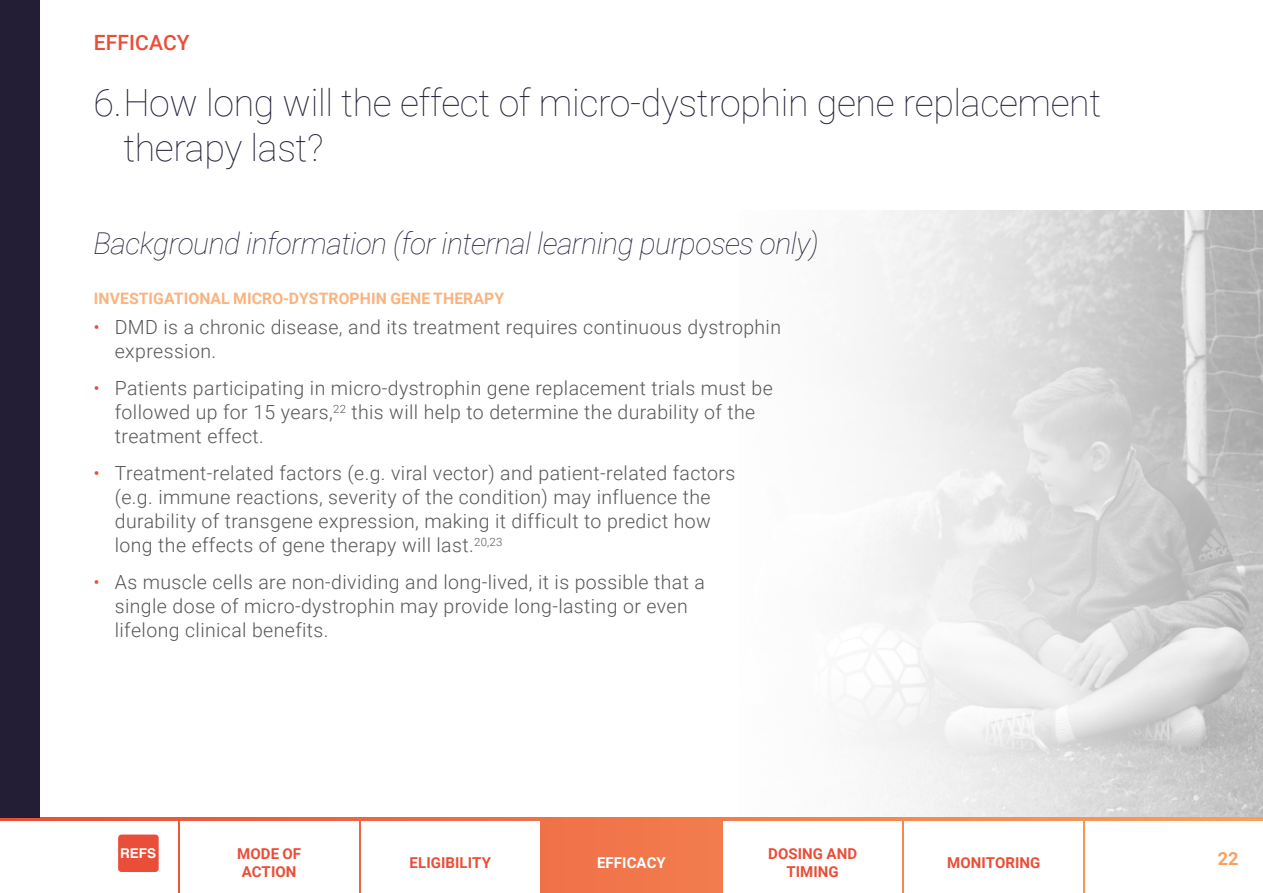
<style>
.page{position:relative;width:1263px;height:893px;background:#fff}
.page>*{position:absolute;margin:0;border:0;box-sizing:border-box;transform-origin:0 0}
.t1{font:100 37.5px/45px "Roboto";letter-spacing:-.01em;color:#231d35}
.t2{font:italic 100 30px "Roboto";letter-spacing:-.02em;color:#231d35}
.t3{font:500 21px "Roboto";letter-spacing:.005em;color:#e94e38}
.t4{font:300 19.5px/24px "Roboto";letter-spacing:.02em;color:#575756}
.t5{font:700 18px "Roboto";color:#f9a05e}
.t6{font:700 15.75px "Roboto";letter-spacing:.005em;color:#fab37e}
.t7{font:700 15px/18px "Roboto";letter-spacing:.005em;color:#e94e38;text-align:center}
.t8{font:700 15px "Roboto";letter-spacing:.005em;color:#fff}
.t9{font:700 13.5px "Helvetica";color:#fff}
.s1{color:#e94e38}
</style>
<div class="page">
<img style="left:860px;top:211px;width:403px;height:606px">
<div style="left:0;top:817px;width:1263px;height:76px;background:linear-gradient(to right,#e94e39,#f99f5e)"></div>
<div style="left:0;top:821px;width:177px;height:72px;background:#fff"></div>
<div style="left:1086px;top:821px;width:177px;height:72px;background:#fff"></div>
<div style="left:180px;top:821px;width:178px;height:72px;background:#fff"></div>
<div style="left:361px;top:821px;width:179px;height:72px;background:#fff"></div>
<div style="left:723px;top:821px;width:179px;height:72px;background:#fff"></div>
<div style="left:904px;top:821px;width:179px;height:72px;background:#fff"></div>
<div style="left:118px;top:834px;width:41px;height:38px;background:#e94e38;border-radius:3px"></div>
<div style="left:0;top:0;width:39px;height:817px;background:#231d35"></div>
<p class="t3" style="left:94px;top:27px;width:97px">EFFICACY</p>
<h1 class="t1" style="left:123px;top:79px;width:979px;text-indent:-30px">6.How long will the effect of micro-dystrophin gene replacement therapy last?</h1>
<h2 class="t2" style="left:94px;top:222px;width:727px">Background information (for internal learning purposes only)</h2>
<p class="t6" style="left:94px;top:287px;width:412px">INVESTIGATIONAL MICRO-DYSTROPHIN GENE THERAPY</p>
<p class="t4" style="left:115px;top:315px;width:668px;text-indent:-21px"><span class="s1">•</span> DMD is a chronic disease, and its treatment requires continuous dystrophin expression.</p>
<p class="t4" style="left:115px;top:376px;width:659px;text-indent:-21px"><span class="s1">•</span> Patients participating in micro-dystrophin gene replacement trials must be followed up for 15 years,<sup>22</sup> this will help to determine the durability of the treatment effect.</p>
<p class="t4" style="left:115px;top:460px;width:622px;text-indent:-21px"><span class="s1">•</span> Treatment-related factors (e.g. viral vector) and patient-related factors (e.g. immune reactions, severity of the condition) may influence the durability of transgene expression, making it difficult to predict how long the effects of gene therapy will last.<sup>20,23</sup></p>
<p class="t4" style="left:115px;top:569px;width:592px;text-indent:-21px"><span class="s1">•</span> As muscle cells are non-dividing and long-lived, it is possible that a single dose of micro-dystrophin may provide long-lasting or even lifelong clinical benefits.</p>
<p class="t9" style="left:120px;top:842px;width:38px">REFS</p>
<p class="t7" style="left:237px;top:844px;width:65px">MODE OF<br>ACTION</p>
<p class="t7" style="left:410px;top:853px;width:83px">ELIGIBILITY</p>
<p class="t8" style="left:597px;top:852px;width:70px">EFFICACY</p>
<p class="t7" style="left:768px;top:844px;width:90px">DOSING AND<br>TIMING</p>
<p class="t7" style="left:947px;top:853px;width:95px">MONITORING</p>
<p class="t5" style="left:1218px;top:845px;width:22px">22</p>
</div>
